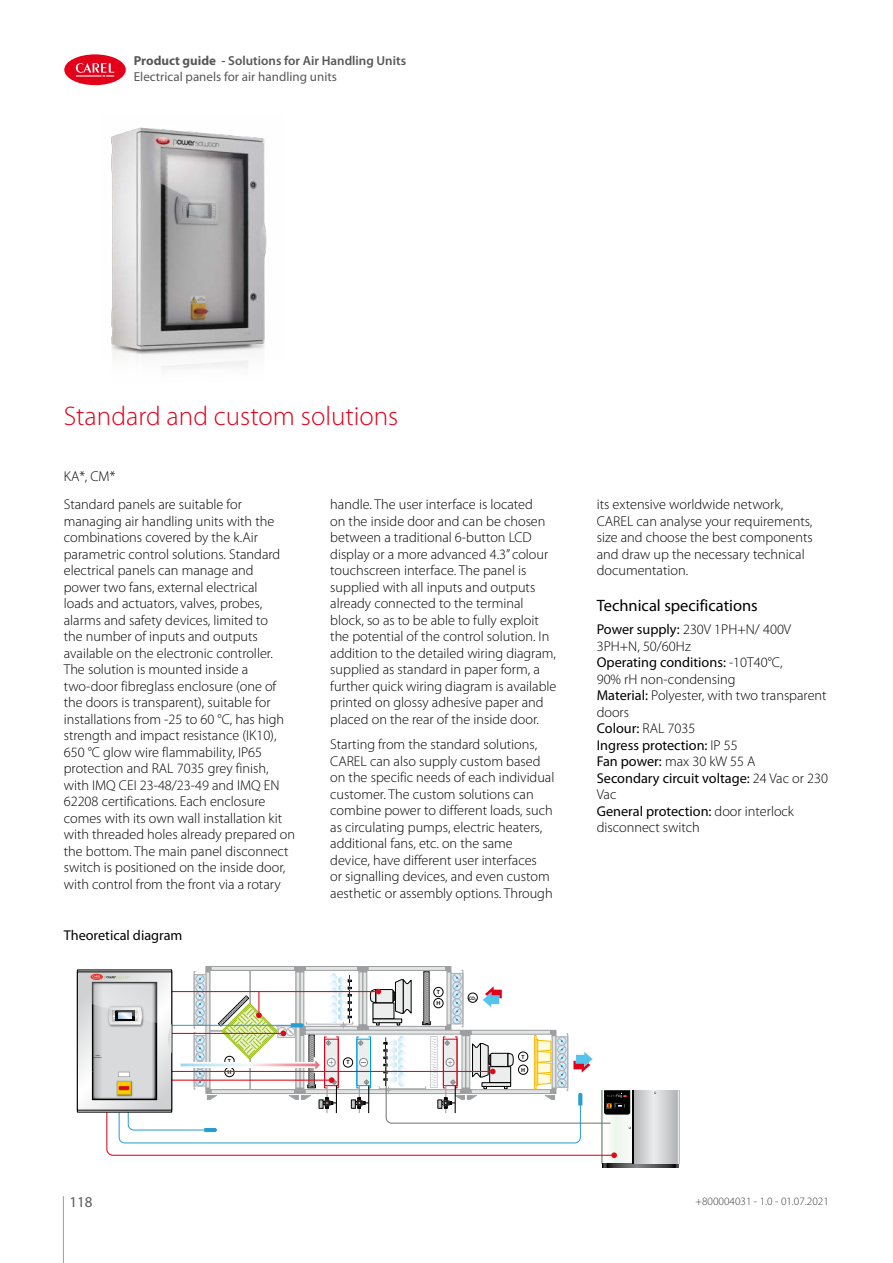
<style>
.page{position:relative;width:893px;height:1263px;background:#fff}
.page>*{position:absolute;margin:0;border:0;box-sizing:border-box;transform-origin:0 0}
.t1{font:300 27px "Myriad Pro";color:#e2001a}
.t2{font:16.5px "Myriad Pro";color:#000}
.t3{font:15px "Myriad Pro";color:#58585a}
.t4{font:300 14.25px/16.5px "Myriad Pro";color:#000}
.t5{font:14.25px "Myriad Pro";color:#000}
.t6{font:13.05px/15.6px "Myriad Pro";color:#58585a}
.t7{font:300 11.25px "Myriad Pro";color:#3e3d40}
.t8{font:600 6px/11.1px "Myriad Pro";color:#000}
.t9{font:600 4.95px "Myriad Pro";color:#000}
.s1{font-weight:700}
.s2{font-weight:600}
.s3{font-weight:400}
</style>
<div class="page">
<hr style="left:63px;top:1196px;width:1px;height:67px;background:#9c9e9f">
<div style="left:64px;top:54px;width:62px;height:31px;background:#e2001a;border-radius:50%"></div>
<svg style="left:76px;top:63px;width:38px;height:14px"></svg>
<img style="left:111px;top:127px;width:156px;height:242px">
<svg style="left:602px;top:1090px;width:31px;height:73px"></svg>
<svg style="left:602px;top:1163px;width:77px;height:4px"></svg>
<svg style="left:633px;top:1090px;width:46px;height:73px;background:#cbcccd"></svg>
<svg style="left:77px;top:966px;width:554px;height:192px"></svg>
<p class="t6" style="left:134px;top:53px;width:274px"><span class="s1">Product guide</span> <span class="s2">- Solutions for Air Handling Units<br></span>Electrical panels for air handling units</p>
<h1 class="t1" style="left:64px;top:401px;width:336px">Standard and custom solutions</h1>
<p class="t4" style="left:64px;top:468px;width:53px">KA*, CM*</p>
<p class="t4" style="left:64px;top:496px;width:233px">Standard panels are suitable for managing air handling units with the combinations covered by the k.Air parametric control solutions. Standard electrical panels can manage and<br>power two fans, external electrical<br>loads and actuators, valves, probes, alarms and safety devices, limited to<br>the number of inputs and outputs available on the electronic controller.<br>The solution is mounted inside a two-door fibreglass enclosure (one of the doors is transparent), suitable for installations from -25 to 60 °C, has high strength and impact resistance (IK10), 650 °C glow wire flammability, IP65 protection and RAL 7035 grey finish, with IMQ CEI 23-48/23-49 and IMQ EN 62208 certifications. Each enclosure comes with its own wall installation kit with threaded holes already prepared on the bottom. The main panel disconnect switch is positioned on the inside door, with control from the front via a rotary</p>
<p class="t4" style="left:330px;top:496px;width:228px">handle. The user interface is located<br>on the inside door and can be chosen between a traditional 6-button LCD display or a more advanced 4.3” colour touchscreen interface. The panel is supplied with all inputs and outputs already connected to the terminal block, so as to be able to fully exploit the potential of the control solution. In addition to the detailed wiring diagram, supplied as standard in paper form, a further quick wiring diagram is available printed on glossy adhesive paper and placed on the rear of the inside door.</p>
<p class="t4" style="left:330px;top:736px;width:226px">Starting from the standard solutions, CAREL can also supply custom based on the specific needs of each individual customer. The custom solutions can combine power to different loads, such as circulating pumps, electric heaters, additional fans, etc. on the same device, have different user interfaces<br>or signalling devices, and even custom aesthetic or assembly options. Through</p>
<p class="t5" style="left:64px;top:926px;width:120px">Theoretical diagram</p>
<p class="t8" style="left:227px;top:1055px;width:6px">T<br>H</p>
<p class="t8" style="left:436px;top:986px;width:6px">T<br>H</p>
<p class="t9" style="left:469px;top:995px;width:9px">CO2</p>
<p class="t8" style="left:346px;top:1057px;width:5px">T</p>
<p class="t8" style="left:521px;top:1050px;width:6px;line-height:13px">T<br>H</p>
<p class="t4" style="left:597px;top:496px;width:218px">its extensive worldwide network,<br>CAREL can analyse your requirements, size and choose the best components and draw up the necessary technical documentation.</p>
<p class="t2" style="left:597px;top:596px;width:163px">Technical specifications</p>
<p class="t4" style="left:597px;top:622px;width:233px"><span class="s3">Power supply:</span> 230V 1PH+N/ 400V<br>3PH+N, 50/60Hz<br><span class="s3">Operating conditions:</span> -10T40°C,<br>90% rH non-condensing<br><span class="s3">Material:</span> Polyester, with two transparent doors<br><span class="s3">Colour:</span> RAL 7035<br><span class="s3">Ingress protection:</span> IP 55<br><span class="s3">Fan power:</span> max 30 kW 55 A<br><span class="s3">Secondary circuit voltage:</span> 24 Vac or 230<br>Vac<br><span class="s3">General protection:</span> door interlock disconnect switch</p>
<p class="t3" style="left:69px;top:1193px;width:25px">118</p>
<p class="t7" style="left:695px;top:1195px;width:135px">+800004031 - 1.0 - 01.07.2021</p>
</div>
